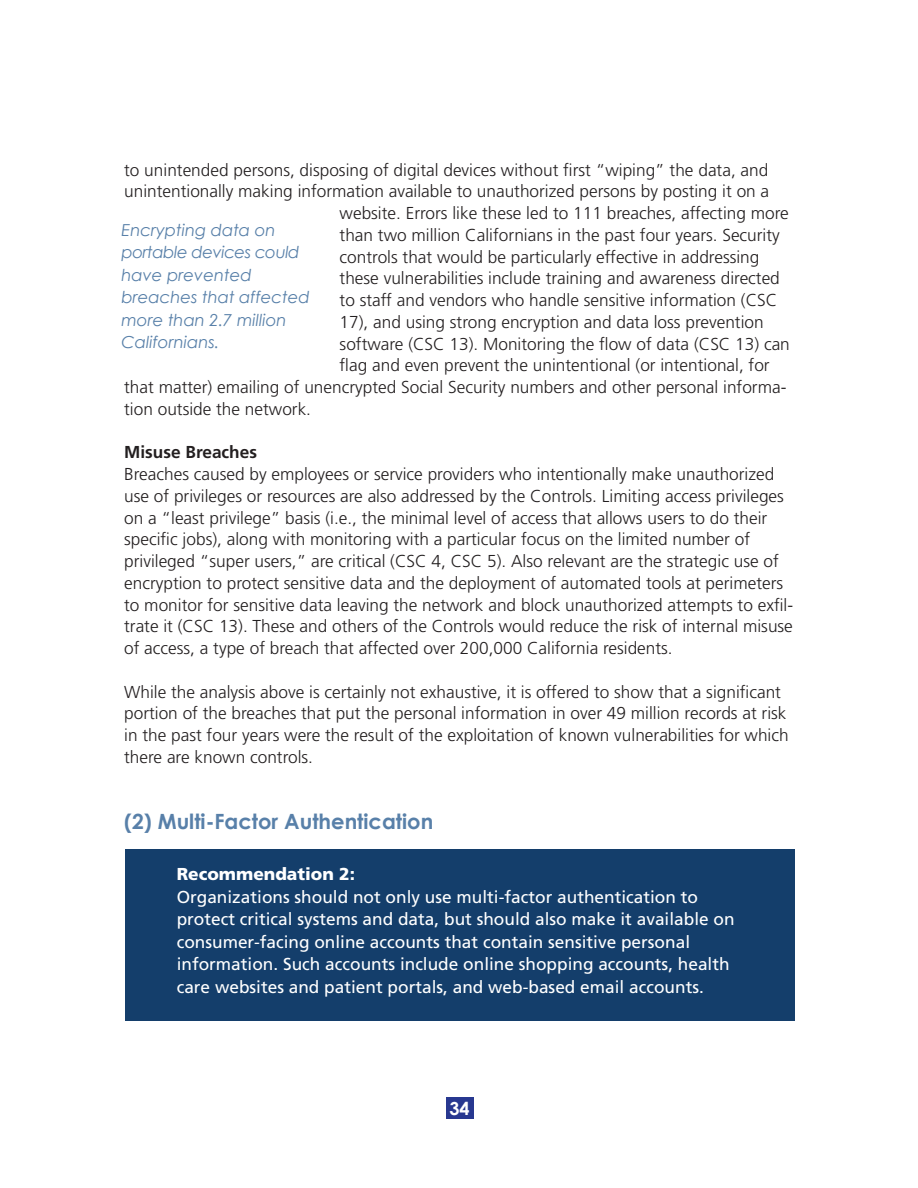
<style>
.page{position:relative;width:918px;height:1188px;background:#fff}
.page>*{position:absolute;margin:0;border:0;box-sizing:border-box;transform-origin:0 0}
.t1{font:700 21px "Century Gothic";color:#5880a9}
.t2{font:700 18px "Century Gothic";color:#fff}
.t3{font:300 17.25px/21.8px "Frutiger";color:#231f20}
.t4{font:17.25px/22.5px "Frutiger";color:#fff}
.t5{font:700 17.25px "Frutiger";color:#231f20}
.t6{font:italic 16.5px/22.5px "Century Gothic";color:#5880a9}
.s1{font-weight:900}
</style>
<div class="page">
<div style="left:446px;top:1097px;width:27px;height:22px;background:#283890"></div>
<div style="left:125px;top:849px;width:670px;height:172px;background:#143e6b"></div>
<p class="t3" style="left:124px;top:159px;width:646px">to unintended persons, disposing of digital devices without first “wiping” the data, and</p>
<p class="t3" style="left:124px;top:180px;width:647px">unintentionally making information available to unauthorized persons by posting it on a</p>
<p class="t3" style="left:340px;top:202px;width:451px">website. Errors like these led to 111 breaches, affecting more</p>
<p class="t3" style="left:340px;top:224px;width:442px">than two million Californians in the past four years. Security</p>
<p class="t3" style="left:340px;top:246px;width:421px">controls that would be particularly effective in addressing</p>
<p class="t3" style="left:340px;top:267px;width:442px">these vulnerabilities include training and awareness directed</p>
<p class="t3" style="left:340px;top:289px;width:439px">to staff and vendors who handle sensitive information (CSC</p>
<p class="t3" style="left:340px;top:311px;width:426px">17), and using strong encryption and data loss prevention</p>
<p class="t3" style="left:340px;top:333px;width:452px">software (CSC 13). Monitoring the flow of data (CSC 13) can</p>
<p class="t3" style="left:340px;top:354px;width:432px">flag and even prevent the unintentional (or intentional, for</p>
<p class="t3" style="left:124px;top:376px;width:664px">that matter) emailing of unencrypted Social Security numbers and other personal informa-</p>
<p class="t3" style="left:124px;top:398px;width:188px">tion outside the network.</p>
<h3 class="t5" style="left:124px;top:442px;width:134px">Misuse Breaches</h3>
<p class="t3" style="left:124px;top:463px;width:670px">Breaches caused by employees or service providers who intentionally make unauthorized use of privileges or resources are also addressed by the Controls. Limiting access privileges on a “least privilege” basis (i.e., the minimal level of access that allows users to do their specific jobs), along with monitoring with a particular focus on the limited number of privileged “super users,” are critical (CSC 4, CSC 5). Also relevant are the strategic use of encryption to protect sensitive data and the deployment of automated tools at perimeters to monitor for sensitive data leaving the network and block unauthorized attempts to exfil&shy;trate it (CSC 13). These and others of the Controls would reduce the risk of internal misuse of access, a type of breach that affected over 200,000 California residents.</p>
<p class="t3" style="left:124px;top:681px;width:666px">While the analysis above is certainly not exhaustive, it is offered to show that a significant portion of the breaches that put the personal information in over 49 million records at risk in the past four years were the result of the exploitation of known vulnerabilities for which there are known controls.</p>
<p class="t6" style="left:122px;top:218px;width:190px">Encrypting data on portable devices could have prevented breaches that affected more than 2.7 million</p>
<p class="t6" style="left:122px;top:331px;width:99px">Californians.</p>
<h3 class="t1" style="left:124px;top:808px;width:311px">(2) Multi-Factor Authentication</h3>
<p class="t4" style="left:177px;top:863px;width:559px"><span class="s1">Recommendation 2:<br></span>Organizations should not only use multi-factor authentication to protect critical systems and data, but should also make it available on consumer-facing online accounts that contain sensitive personal information. Such accounts include online shopping accounts, health care websites and patient portals, and web-based email accounts.</p>
<p class="t2" style="left:449px;top:1097px;width:22px">34</p>
</div>
